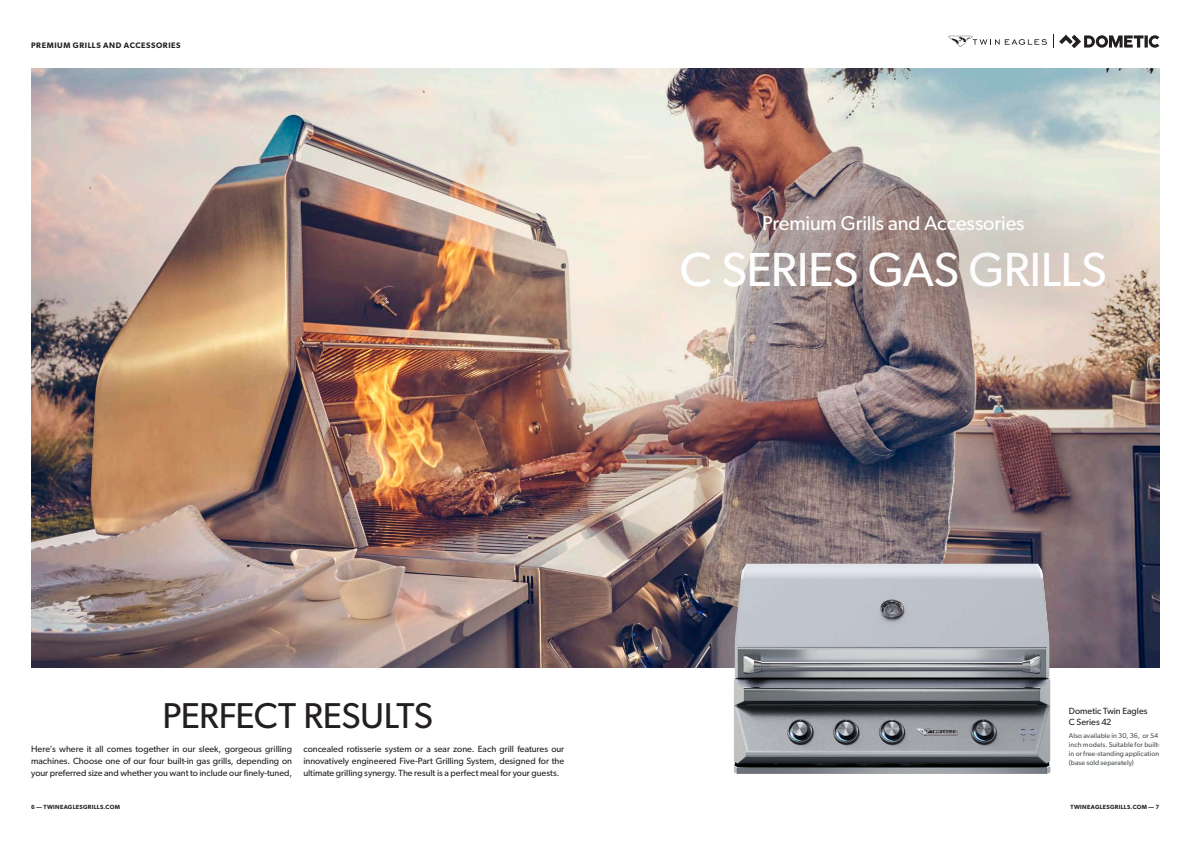
<style>
.page{position:relative;width:1191px;height:842px;background:#fff}
.page>*{position:absolute;margin:0;border:0;box-sizing:border-box;transform-origin:0 0}
._04_Headline_White_4{font:48px "Gibson";letter-spacing:-.01em;color:#fff}
._04_Headline_36pt{font:36px "Gibson";letter-spacing:-.015em;color:#231f20}
._04_Headline_White_4-2{font:20px "Gibson";letter-spacing:-.005em;color:#fff}
.t1{font:9px/12px "Gibson";color:#231f20;text-align:justify}
._03_Page_Header{font:600 8px "Gibson";letter-spacing:.07em;color:#231f20}
.t2{font:7px/9px "Gibson";letter-spacing:.005em;color:#4a5151}
.t3{font:600 6px "Gibson";letter-spacing:.05em;color:#231f20}
</style>
<div class="page">
<img style="left:31px;top:68px;width:1128px;height:599px">
<div style="left:622px;top:191px;width:542px;height:157px;background:#231f20;opacity:.1"></div>
<div style="left:703px;top:155px;width:379px;height:137px;background:#231f20;opacity:.1"></div>
<img style="left:734px;top:564px;width:316px;height:210px">
<svg style="left:1059px;top:35px;width:100px;height:13px"></svg>
<svg style="left:948px;top:35px;width:99px;height:12px"></svg>
<p class="_03_Page_Header" style="left:31px;top:40px;width:151px">PREMIUM GRILLS AND ACCESSORIES</p>
<p class="_04_Headline_White_4-2" style="left:762px;top:211px;width:264px">Premium Grills and Accessories</p>
<p class="_04_Headline_White_4" style="left:680px;top:240px;width:428px">C SERIES GAS GRILLS</p>
<p class="_04_Headline_36pt" style="left:162px;top:694px;width:272px">PERFECT RESULTS</p>
<p class="t1" style="left:31px;top:743px;width:262px">Here’s where it all comes together in our sleek, gorgeous grilling machines. Choose one of our four built-in gas grills, depending on your preferred size and whether you want to include our finely-tuned,</p>
<p class="t1" style="left:303px;top:743px;width:262px">concealed rotisserie system or a sear zone. Each grill features our innovatively engineered Five-Part Grilling System, designed for the ultimate grilling synergy. The result is a perfect meal for your guests.</p>
<p class="t1" style="left:1069px;top:705px;width:80px;line-height:11px">Dometic Twin Eagles<br>C Series 42</p>
<p class="t2" style="left:1069px;top:731px;width:92px">Also available in 30, 36, or 54 inch models. Suitable for built&shy;in or free-standing application (base sold separately)</p>
<p class="t3" style="left:31px;top:803px;width:90px">6 — TWINEAGLESGRILLS.COM</p>
<p class="t3" style="left:1070px;top:803px;width:90px">TWINEAGLESGRILLS.COM — 7</p>
</div>
